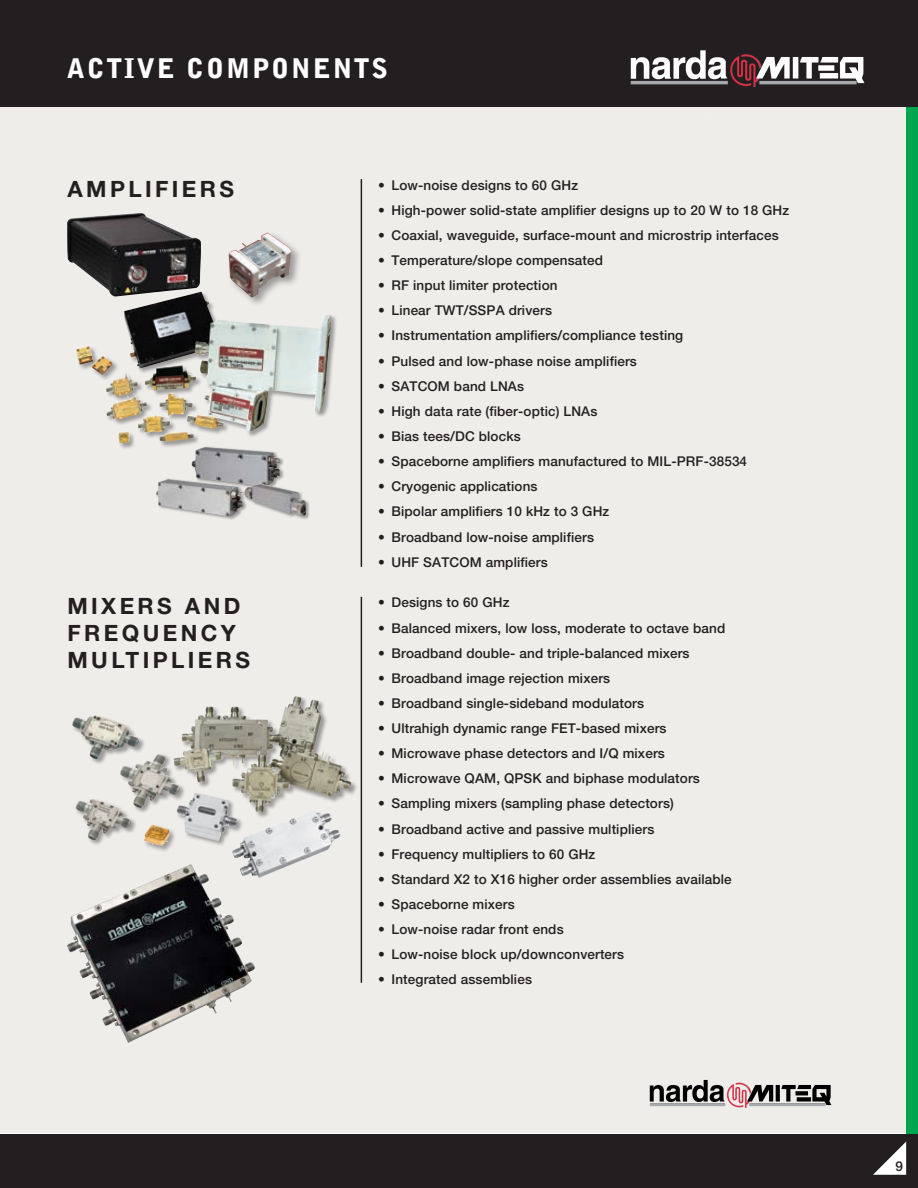
<style>
.page{position:relative;width:918px;height:1188px;background:#fff}
.page>*{position:absolute;margin:0;border:0;box-sizing:border-box;transform-origin:0 0}
.t1{font:900 27px "Bell Gothic BT";letter-spacing:.075em;color:#fff}
.Header_All_Caps_1{font:700 22.5px/27px "Helvetica Neue";letter-spacing:.15em;color:#231f20}
.t2{font:500 13.5px "Helvetica Neue";letter-spacing:.01em;color:#231f20}
</style>
<div class="page">
<div style="left:0;top:101px;width:918px;height:1032px;background:#eeedea"></div>
<div style="left:907px;top:103px;width:11px;height:1032px;background:#00a54f"></div>
<div style="left:0;top:0;width:918px;height:107px;background:#231f20"></div>
<div style="left:0;top:1134px;width:918px;height:54px;background:#231f20"></div>
<div style="left:227px;top:231px;width:75px;height:77px;background:#231f20;opacity:.4"></div>
<img style="left:229px;top:233px;width:62px;height:58px">
<hr style="left:361px;top:179px;width:1px;height:388px;background:#231f20">
<div style="left:143px;top:824px;width:34px;height:29px;background:#231f20;opacity:.4"></div>
<img style="left:144px;top:825px;width:26px;height:21px">
<div style="left:76px;top:346px;width:43px;height:36px;background:#231f20;opacity:.4"></div>
<img style="left:76px;top:346px;width:29px;height:29px">
<hr style="left:361px;top:597px;width:1px;height:386px;background:#231f20">
<div style="left:173px;top:696px;width:185px;height:123px;background:#231f20;opacity:.4"></div>
<img style="left:174px;top:696px;width:121px;height:86px">
<div style="left:72px;top:715px;width:73px;height:50px;background:#231f20;opacity:.4"></div>
<img style="left:72px;top:715px;width:67px;height:44px">
<div style="left:75px;top:798px;width:62px;height:48px;background:#231f20;opacity:.4"></div>
<img style="left:75px;top:799px;width:56px;height:41px">
<div style="left:177px;top:793px;width:66px;height:54px;background:#231f20;opacity:.4"></div>
<img style="left:177px;top:793px;width:60px;height:48px">
<div style="left:120px;top:754px;width:66px;height:60px;background:#231f20;opacity:.4"></div>
<img style="left:120px;top:754px;width:60px;height:55px">
<div style="left:156px;top:479px;width:91px;height:42px;background:#231f20;opacity:.4"></div>
<img style="left:156px;top:479px;width:86px;height:38px">
<div style="left:191px;top:446px;width:93px;height:45px;background:#231f20;opacity:.4"></div>
<img style="left:191px;top:449px;width:89px;height:38px">
<div style="left:244px;top:483px;width:66px;height:37px;background:#231f20;opacity:.4"></div>
<img style="left:244px;top:484px;width:62px;height:32px">
<div style="left:105px;top:291px;width:232px;height:158px;background:#231f20;opacity:.4"></div>
<img style="left:106px;top:292px;width:225px;height:145px">
<img style="left:67px;top:213px;width:134px;height:84px">
<img style="left:232px;top:810px;width:109px;height:68px">
<img style="left:67px;top:864px;width:123px;height:136px">
<svg style="left:873px;top:1142px;width:33px;height:33px"></svg>
<img style="left:630px;top:50px;width:235px;height:37px">
<img style="left:649px;top:1079px;width:183px;height:29px">
<p class="t1" style="left:67px;top:51px;width:322px">ACTIVE COMPONENTS</p>
<p class="Header_All_Caps_1" style="left:68px;top:175px;width:168px">AMPLIFIERS</p>
<p class="Header_All_Caps_1" style="left:68px;top:592px;width:184px">MIXERS AND<br>FREQUENCY<br>MULTIPLIERS</p>
<p class="t2" style="left:378px;top:177px;width:202px">• Low-noise designs to 60 GHz</p>
<p class="t2" style="left:378px;top:202px;width:413px">• High-power solid-state amplifier designs up to 20 W to 18 GHz</p>
<p class="t2" style="left:378px;top:227px;width:402px">• Coaxial, waveguide, surface-mount and microstrip interfaces</p>
<p class="t2" style="left:378px;top:252px;width:227px">• Temperature/slope compensated</p>
<p class="t2" style="left:378px;top:277px;width:181px">• RF input limiter protection</p>
<p class="t2" style="left:378px;top:302px;width:176px">• Linear TWT/SSPA drivers</p>
<p class="t2" style="left:378px;top:328px;width:307px">• Instrumentation amplifiers/compliance testing</p>
<p class="t2" style="left:378px;top:353px;width:260px">• Pulsed and low-phase noise amplifiers</p>
<p class="t2" style="left:378px;top:378px;width:148px">• SATCOM band LNAs</p>
<p class="t2" style="left:378px;top:403px;width:221px">• High data rate (fiber-optic) LNAs</p>
<p class="t2" style="left:378px;top:428px;width:144px">• Bias tees/DC blocks</p>
<p class="t2" style="left:378px;top:453px;width:371px">• Spaceborne amplifiers manufactured to MIL-PRF-38534</p>
<p class="t2" style="left:378px;top:478px;width:161px">• Cryogenic applications</p>
<p class="t2" style="left:378px;top:504px;width:233px">• Bipolar amplifiers 10 kHz to 3 GHz</p>
<p class="t2" style="left:378px;top:529px;width:218px">• Broadband low-noise amplifiers</p>
<p class="t2" style="left:378px;top:554px;width:171px">• UHF SATCOM amplifiers</p>
<p class="t2" style="left:378px;top:595px;width:133px">• Designs to 60 GHz</p>
<p class="t2" style="left:378px;top:620px;width:349px">• Balanced mixers, low loss, moderate to octave band</p>
<p class="t2" style="left:378px;top:645px;width:313px">• Broadband double- and triple-balanced mixers</p>
<p class="t2" style="left:378px;top:670px;width:234px">• Broadband image rejection mixers</p>
<p class="t2" style="left:378px;top:695px;width:268px">• Broadband single-sideband modulators</p>
<p class="t2" style="left:378px;top:720px;width:290px">• Ultrahigh dynamic range FET-based mixers</p>
<p class="t2" style="left:378px;top:745px;width:288px">• Microwave phase detectors and I/Q mixers</p>
<p class="t2" style="left:378px;top:770px;width:323px">• Microwave QAM, QPSK and biphase modulators</p>
<p class="t2" style="left:378px;top:796px;width:297px">• Sampling mixers (sampling phase detectors)</p>
<p class="t2" style="left:378px;top:821px;width:278px">• Broadband active and passive multipliers</p>
<p class="t2" style="left:378px;top:846px;width:219px">• Frequency multipliers to 60 GHz</p>
<p class="t2" style="left:378px;top:871px;width:355px">• Standard X2 to X16 higher order assemblies available</p>
<p class="t2" style="left:378px;top:896px;width:138px">• Spaceborne mixers</p>
<p class="t2" style="left:378px;top:921px;width:187px">• Low-noise radar front ends</p>
<p class="t2" style="left:378px;top:946px;width:248px">• Low-noise block up/downconverters</p>
<p class="t2" style="left:378px;top:972px;width:156px">• Integrated assemblies</p>
<p class="t2" style="left:895px;top:1159px;width:9px">9</p>
</div>
